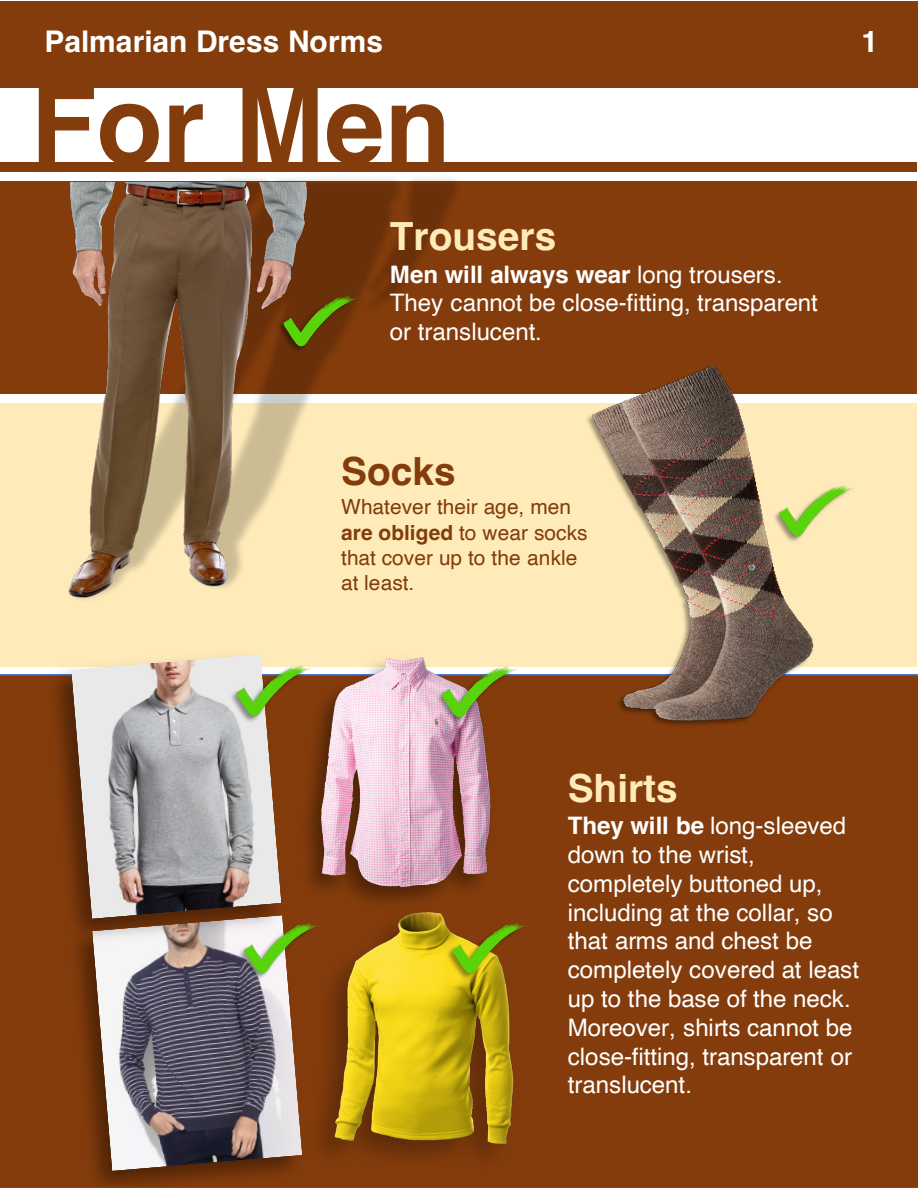
<style>
.page{position:relative;width:918px;height:1188px;background:#fff}
.page>*{position:absolute;margin:0;border:0;box-sizing:border-box;transform-origin:0 0}
.t1{font:700 108px "Helvetica";color:#833c0b}
.t2{font:700 38.85px "Helvetica";color:#ffebba}
.t3{font:700 38.85px "Helvetica";color:#833c0b}
.t4{font:700 29.85px "Helvetica";color:#fff}
.t5{font:24.15px/28.8px "Helvetica";letter-spacing:-.005em;color:#fff}
.t6{font:20.85px/25.2px "Helvetica";color:#833c0b}
.s1{font-weight:700}
</style>
<div class="page">
<div style="left:0;top:162px;width:917px;height:10px;background:#843c0c"></div>
<img style="left:20px;top:87px;width:831px;height:1px">
<div style="left:0;top:403px;width:917px;height:264px;background:#ffebba"></div>
<div style="left:0;top:181px;width:917px;height:213px;background:#843c0c"></div>
<img style="left:68px;top:181px;width:252px;height:420px">
<img style="left:262px;top:275px;width:99px;height:97px">
<img style="left:272px;top:278px;width:86px;height:84px">
<div style="left:0;top:1px;width:918px;height:86px;background:#843c0c"></div>
<div style="left:0;top:674px;width:918px;height:514px;background:#843c0c"></div>
<div style="left:557px;top:809px;width:316px;height:299px;background:#843c0c"></div>
<img style="left:315px;top:888px;width:226px;height:300px">
<img style="left:321px;top:919px;width:207px;height:231px">
<img style="left:432px;top:902px;width:99px;height:97px">
<img style="left:441px;top:905px;width:86px;height:84px">
<img style="left:58px;top:953px;width:257px;height:235px">
<img style="left:92px;top:953px;width:210px;height:218px">
<img style="left:224px;top:919px;width:99px;height:80px">
<img style="left:233px;top:919px;width:87px;height:70px">
<img style="left:37px;top:670px;width:257px;height:283px">
<img style="left:71px;top:658px;width:210px;height:261px">
<img style="left:216px;top:657px;width:73px;height:85px">
<img style="left:225px;top:654px;width:64px;height:78px">
<img style="left:289px;top:665px;width:216px;height:254px">
<img style="left:320px;top:657px;width:173px;height:231px">
<img style="left:421px;top:657px;width:39px;height:86px">
<img style="left:431px;top:657px;width:29px;height:76px">
<img style="left:460px;top:657px;width:458px;height:152px">
<img style="left:470px;top:366px;width:448px;height:433px">
<img style="left:470px;top:447px;width:138px;height:184px">
<img style="left:759px;top:465px;width:99px;height:97px">
<img style="left:768px;top:468px;width:86px;height:84px">
<p class="t4" style="left:45px;top:29px;width:340px">Palmarian Dress Norms</p>
<p class="t4" style="left:861px;top:29px;width:18px">1</p>
<h1 class="t1" style="left:31px;top:82px;width:422px">For Men</h1>
<h2 class="t2" style="left:390px;top:221px;width:168px">Trousers</h2>
<p class="t5" style="left:390px;top:261px;width:430px"><span class="s1">Men will always wear</span> long trousers.<br>They cannot be close-fitting, transparent or translucent.</p>
<h2 class="t3" style="left:341px;top:456px;width:116px">Socks</h2>
<p class="t6" style="left:341px;top:496px;width:248px">Whatever their age, men <span class="s1">are obliged</span> to wear socks that cover up to the ankle at least.</p>
<h2 class="t2" style="left:568px;top:773px;width:112px">Shirts</h2>
<p class="t5" style="left:568px;top:813px;width:293px"><span class="s1">They will be</span> long-sleeved down to the wrist, completely buttoned up, including at the collar, so that arms and chest be completely covered at least up to the base of the neck.<br>Moreover, shirts cannot be close-fitting, transparent or translucent.</p>
</div>
